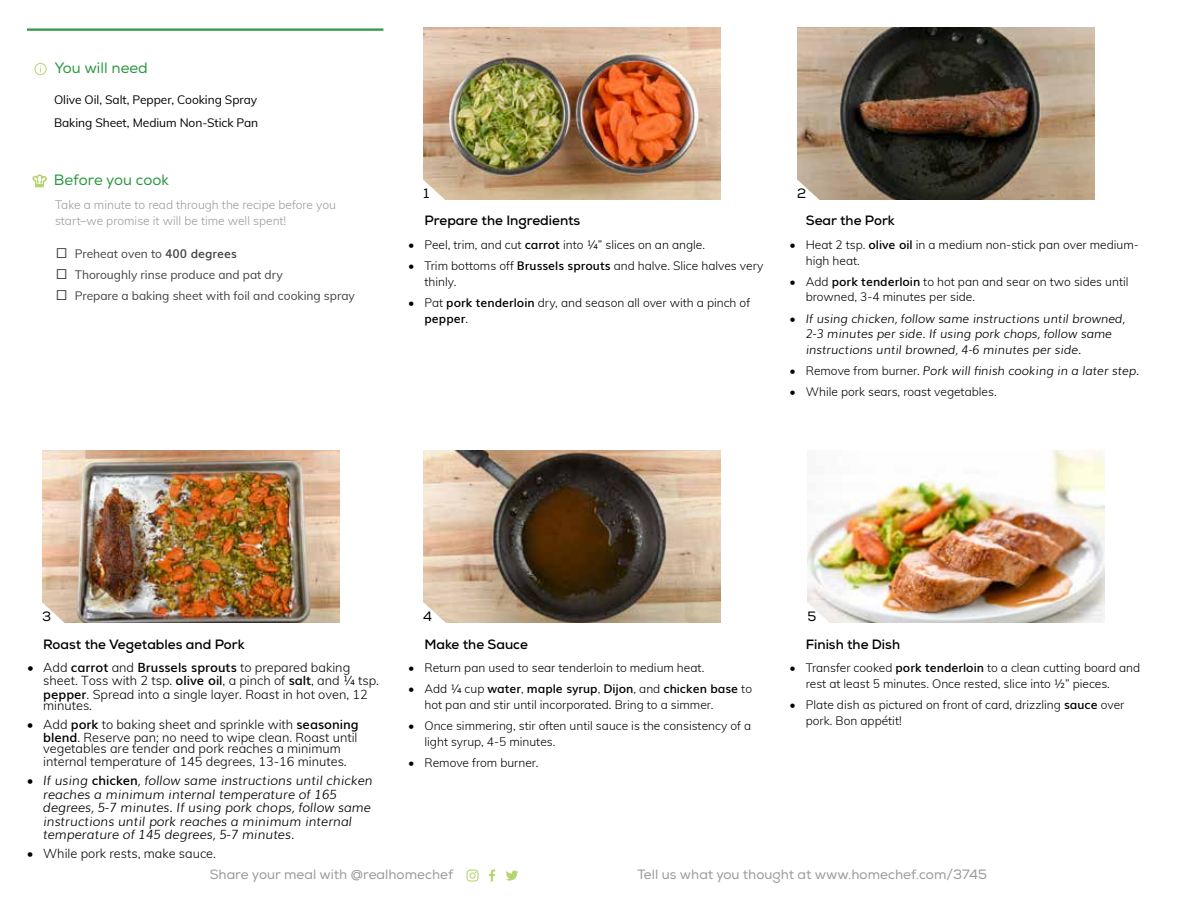
<style>
.page{position:relative;width:1188px;height:918px;background:#fff}
.page>*{position:absolute;margin:0;border:0;box-sizing:border-box;transform-origin:0 0}
.t1{font:15px "Nexa";color:#2c9942}
.t2{font:700 13.5px "Nexa";color:#000}
.t3{font:13.5px "Nexa";color:#9a9a9a}
.t4{font:13.5px "Nexa";color:#000}
.t5{font:300 12.75px/13.4px "Muli";color:#000}
.t6{font:italic 300 12.75px/13.5px "Muli";color:#000}
.t7{font:300 12px/15.8px "Muli";color:#000}
.t8{font:italic 300 12px/15.8px "Muli";color:#000}
.t9{font:12px/21px "Muli";color:#414241}
.t10{font:300 12px/16.5px "Muli";color:#9a9a9a}
.t11{font:12px/23.2px "Muli";letter-spacing:-.005em;color:#000}
.s1{font-weight:600}
.s2{font-style:normal}
.s3{font-weight:600;font-style:normal}
</style>
<div class="page">
<img style="left:42px;top:450px;width:297px;height:173px">
<img style="left:423px;top:450px;width:297px;height:173px">
<img style="left:423px;top:27px;width:297px;height:173px">
<img style="left:808px;top:450px;width:297px;height:173px">
<img style="left:797px;top:27px;width:297px;height:173px">
<svg style="left:423px;top:178px;width:24px;height:22px"></svg>
<svg style="left:797px;top:178px;width:24px;height:22px"></svg>
<svg style="left:42px;top:601px;width:24px;height:22px"></svg>
<svg style="left:423px;top:601px;width:24px;height:22px"></svg>
<svg style="left:807px;top:601px;width:24px;height:22px"></svg>
<hr style="left:27px;top:28px;width:356px;height:3px;background:#2c9942">
<div style="left:35px;top:63px;width:11px;height:12px;border:1px solid #b4d672;border-radius:50%"></div>
<svg style="left:33px;top:175px;width:14px;height:12px"></svg>
<svg style="left:489px;top:870px;width:6px;height:12px"></svg>
<svg style="left:466px;top:870px;width:13px;height:12px"></svg>
<svg style="left:506px;top:871px;width:12px;height:10px"></svg>
<p class="t1" style="left:55px;top:59px;width:95px">You will need</p>
<p class="t11" style="left:54px;top:87px;width:206px">Olive Oil, Salt, Pepper, Cooking Spray<br>Baking Sheet, Medium Non-Stick Pan</p>
<p class="t1" style="left:54px;top:171px;width:117px">Before you cook</p>
<p class="t10" style="left:55px;top:196px;width:282px">Take a minute to read through the recipe before you start–we promise it will be time well spent!</p>
<p class="t9" style="left:75px;top:243px;width:282px">Preheat oven to <span class="s1">400 degrees<br></span>Thoroughly rinse produce and pat dry<br>Prepare a baking sheet with foil and cooking spray</p>
<p class="t4" style="left:423px;top:185px;width:7px">1</p>
<p class="t2" style="left:425px;top:212px;width:157px">Prepare the Ingredients</p>
<p class="t7" style="left:408px;top:236px;width:298px">• Peel, trim, and cut <span class="s1">carrot</span> into ¼” slices on an angle.</p>
<p class="t7" style="left:425px;top:257px;width:340px;text-indent:-16px">• Trim bottoms off <span class="s1">Brussels sprouts</span> and halve. Slice halves very thinly.</p>
<p class="t7" style="left:425px;top:294px;width:327px;text-indent:-16px">• Pat <span class="s1">pork tenderloin</span> dry, and season all over with a pinch of <span class="s1">pepper</span>.</p>
<p class="t4" style="left:797px;top:185px;width:11px">2</p>
<p class="t2" style="left:806px;top:212px;width:91px">Sear the Pork</p>
<p class="t7" style="left:806px;top:236px;width:335px;text-indent:-16px">• Heat 2 tsp. <span class="s1">olive oil</span> in a medium non-stick pan over medium&shy;high heat.</p>
<p class="t7" style="left:806px;top:273px;width:324px;text-indent:-16px">• Add <span class="s1">pork tenderloin</span> to hot pan and sear on two sides until browned, 3-4 minutes per side.</p>
<p class="t8" style="left:806px;top:309px;width:321px;text-indent:-16px"><span class="s2">•</span> If using chicken, follow same instructions until browned,<br>2-3 minutes per side. If using pork chops, follow same instructions until browned, 4-6 minutes per side.</p>
<p class="t8" style="left:790px;top:362px;width:351px"><span class="s2">• Remove from burner.</span> Pork will finish cooking in a later step.</p>
<p class="t7" style="left:790px;top:384px;width:209px">• While pork sears, roast vegetables.</p>
<p class="t4" style="left:42px;top:608px;width:11px">3</p>
<p class="t4" style="left:423px;top:608px;width:10px">4</p>
<p class="t4" style="left:808px;top:608px;width:10px">5</p>
<p class="t2" style="left:43px;top:636px;width:203px">Roast the Vegetables and Pork</p>
<p class="t5" style="left:43px;top:660px;width:337px;text-indent:-16px">• Add <span class="s1">carrot</span> and <span class="s1">Brussels sprouts</span> to prepared baking sheet. Toss with 2 tsp. <span class="s1">olive oil</span>, a pinch of <span class="s1">salt</span>, and ¼ tsp. <span class="s1">pepper</span>. Spread into a single layer. Roast in hot oven, 12</p>
<p class="t5" style="left:43px;top:698px;width:50px">minutes.</p>
<p class="t5" style="left:27px;top:717px;width:333px;text-align:right">• Add <span class="s1">pork</span> to baking sheet and sprinkle with <span class="s1">seasoning blend</span>. Reserve pan; no need to wipe clean. Roast until</p>
<p class="t5" style="left:43px;top:741px;width:305px">vegetables are tender and pork reaches a minimum internal temperature of 145 degrees, 13-16 minutes.</p>
<p class="t6" style="left:43px;top:773px;width:331px;text-indent:-16px"><span class="s2">•</span> If using <span class="s3">chicken</span>, follow same instructions until chicken reaches a minimum internal temperature of 165 degrees, 5-7 minutes. If using pork chops, follow same instructions until pork reaches a minimum internal temperature of 145 degrees, 5-7 minutes.</p>
<p class="t5" style="left:27px;top:846px;width:191px">• While pork rests, make sauce.</p>
<p class="t2" style="left:424px;top:635px;width:105px">Make the Sauce</p>
<p class="t7" style="left:408px;top:659px;width:298px">• Return pan used to sear tenderloin to medium heat.</p>
<p class="t7" style="left:424px;top:681px;width:329px;text-indent:-16px">• Add ¼ cup <span class="s1">water</span>, <span class="s1">maple syrup</span>, <span class="s1">Dijon</span>, and <span class="s1">chicken base</span> to hot pan and stir until incorporated. Bring to a simmer.</p>
<p class="t7" style="left:424px;top:717px;width:328px;text-indent:-16px">• Once simmering, stir often until sauce is the consistency of a light syrup, 4-5 minutes.</p>
<p class="t7" style="left:408px;top:754px;width:132px">• Remove from burner.</p>
<p class="t2" style="left:806px;top:635px;width:96px">Finish the Dish</p>
<p class="t7" style="left:806px;top:659px;width:336px;text-indent:-16px">• Transfer cooked <span class="s1">pork tenderloin</span> to a clean cutting board and rest at least 5 minutes. Once rested, slice into ½” pieces.</p>
<p class="t7" style="left:806px;top:696px;width:320px;text-indent:-16px">• Plate dish as pictured on front of card, drizzling <span class="s1">sauce</span> over pork. Bon appétit!</p>
<p class="t3" style="left:210px;top:867px;width:245px">Share your meal with @realhomechef</p>
<p class="t3" style="left:638px;top:867px;width:351px">Tell us what you thought at www.homechef.com/3745</p>
</div>
